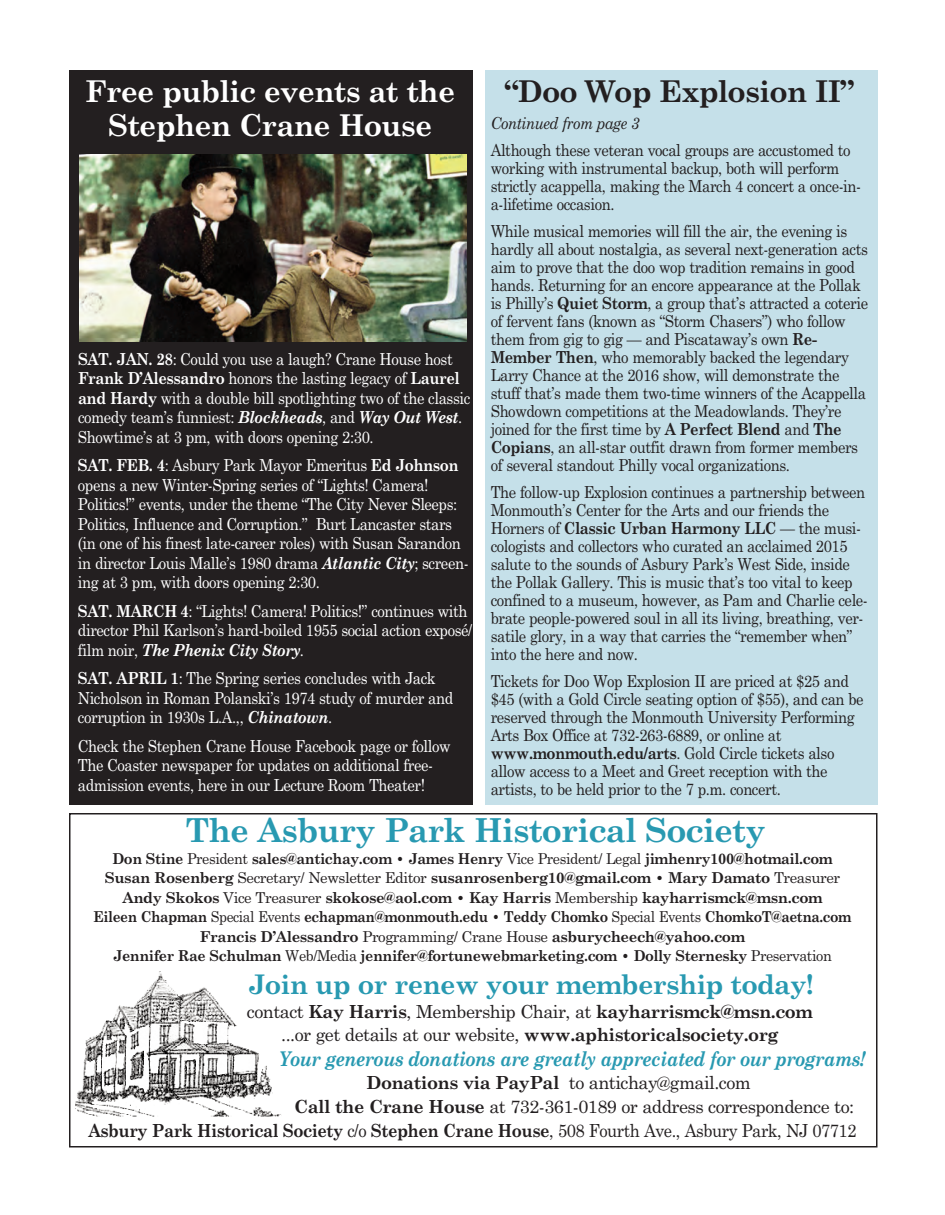
<style>
.page{position:relative;width:945px;height:1215px;background:#fff}
.page>*{position:absolute;margin:0;border:0;box-sizing:border-box;transform-origin:0 0}
.t1{font:700 33px "Century Schoolbook";letter-spacing:-.03em;color:#2899b1}
.t2{font:700 30px/34.5px "Century Schoolbook";letter-spacing:-.03em;color:#fff;text-align:center}
.t3{font:700 30px "Century Schoolbook";letter-spacing:-.03em;color:#231f20}
.t4{font:700 27px "Century Schoolbook";letter-spacing:-.03em;color:#2899b1}
.t5{font:italic 700 20.25px "Century Schoolbook";letter-spacing:-.03em;color:#2899b1;scale:.88 1}
.t6{font:700 18px/22.5px "Century Schoolbook";letter-spacing:-.03em;color:#231f20;text-align:center}
.t7{font:18px "Century Schoolbook";letter-spacing:-.03em;color:#231f20}
.t8{font:700 18px "Century Schoolbook";letter-spacing:-.03em;color:#231f20;scale:.92 1}
.t9{font:16.5px/18px "Century Schoolbook";letter-spacing:-.03em;color:#231f20;scale:.9 1}
.t10{font:16.5px/19.5px "Century Schoolbook";letter-spacing:-.03em;color:#fff;scale:.9 1}
.t11{font:italic 16.5px "Century Schoolbook";letter-spacing:-.03em;color:#231f20;scale:.9 1}
.t12{font:700 15px/19.5px "Century Schoolbook";letter-spacing:-.03em;color:#231f20;text-align:center;scale:.96 1}
.s1{font-weight:700}
.s2{font-weight:700;font-style:italic}
.s3{font-weight:400}
</style>
<div class="page">
<div style="left:69px;top:813px;width:809px;height:335px;border:2px solid #231f20"></div>
<img style="left:75px;top:971px;width:206px;height:146px">
<div style="left:70px;top:70px;width:403px;height:735px;background:#231f20"></div>
<img style="left:79px;top:154px;width:388px;height:188px">
<div style="left:485px;top:70px;width:393px;height:735px;background:#c5e0e9"></div>
<h2 class="t2" style="left:85px;top:74px;width:372px">Free public events at the<br>Stephen Crane House</h2>
<p class="t10" style="left:78px;top:349px;width:437px"><span class="s1">SAT. JAN. 28</span>: Could you use a laugh? Crane House host <span class="s1">Frank D’Alessandro</span> honors the lasting legacy of <span class="s1">Laurel and Hardy</span> with a double bill spotlighting two of the classic comedy team’s funniest: <span class="s2">Blockheads</span>, and <span class="s2">Way Out West</span>.<br>Showtime’s at 3 pm, with doors opening 2:30.</p>
<p class="t10" style="left:78px;top:456px;width:436px"><span class="s1">SAT. FEB. 4</span>: Asbury Park Mayor Emeritus <span class="s1">Ed Johnson </span>opens a new Winter-Spring series of “Lights! Camera!<br>Politics!” events, under the theme “The City Never Sleeps:<br>Politics, Influence and Corruption.” Burt Lancaster stars (in one of his finest late-career roles) with Susan Sarandon in director Louis Malle’s 1980 drama <span class="s2">Atlantic City</span>; screen&shy;ing at 3 pm, with doors opening 2:30.</p>
<p class="t10" style="left:78px;top:601px;width:440px"><span class="s1">SAT. MARCH 4</span>: “Lights! Camera! Politics!” continues with director Phil Karlson’s hard-boiled 1955 social action exposé/ film noir, <span class="s2">The Phenix City Story</span>.</p>
<p class="t10" style="left:78px;top:669px;width:418px"><span class="s1">SAT. APRIL 1</span>: The Spring series concludes with Jack<br>Nicholson in Roman Polanski’s 1974 study of murder and corruption in 1930s L.A.,, <span class="s2">Chinatown</span>.</p>
<p class="t10" style="left:78px;top:736px;width:416px">Check the Stephen Crane House Facebook page or follow<br>The Coaster newspaper for updates on additional free&shy;admission events, here in our Lecture Room Theater!</p>
<h2 class="t3" style="left:504px;top:74px;width:352px">“Doo Wop Explosion II”</h2>
<p class="t11" style="left:491px;top:113px;width:167px">Continued from page 3</p>
<p class="t9" style="left:491px;top:141px;width:413px">Although these veteran vocal groups are accustomed to working with instrumental backup, both will perform strictly acappella, making the March 4 concert a once-in&shy;a-lifetime occasion.</p>
<p class="t9" style="left:491px;top:222px;width:421px">While musical memories will fill the air, the evening is hardly all about nostalgia, as several next-generation acts aim to prove that the doo wop tradition remains in good hands. Returning for an encore appearance at the Pollak is Philly’s <span class="s1">Quiet Storm</span>, a group that’s attracted a coterie of fervent fans (known as “Storm Chasers”) who follow them from gig to gig — and Piscataway’s own <span class="s1">Re-Member Then</span>, who memorably backed the legendary Larry Chance at the 2016 show, will demonstrate the stuff that’s made them two-time winners of the Acappella Showdown competitions at the Meadowlands. They’re joined for the first time by <span class="s1">A Perfect Blend</span> and <span class="s1">The Copians</span>, an all-star outfit drawn from former members of several standout Philly vocal organizations.</p>
<p class="t9" style="left:491px;top:483px;width:421px">The follow-up Explosion continues a partnership between Monmouth’s Center for the Arts and our friends the Horners of <span class="s1">Classic Urban Harmony LLC</span> — the musi&shy;cologists and collectors who curated an acclaimed 2015 salute to the sounds of Asbury Park’s West Side, inside the Pollak Gallery. This is music that’s too vital to keep confined to a museum, however, as Pam and Charlie cele&shy;brate people-powered soul in all its living, breathing, ver&shy;satile glory, in a way that carries the “remember when” into the here and now.</p>
<p class="t9" style="left:491px;top:672px;width:416px">Tickets for Doo Wop Explosion II are priced at $25 and $45 (with a Gold Circle seating option of $55), and can be reserved through the Monmouth University Performing Arts Box Office at 732-263-6889, or online at <span class="s1">www.monmouth.edu/arts</span>. Gold Circle tickets also allow access to a Meet and Greet reception with the artists, to be held prior to the 7 p.m. concert.</p>
<h1 class="t1" style="left:186px;top:812px;width:581px">The Asbury Park Historical Society</h1>
<p class="t12" style="left:93px;top:849px;width:791px">Don Stine <span class="s3">President</span> sales@antichay.com • James Henry <span class="s3">Vice President/ Legal</span> jimhenry100@hotmail.com Susan Rosenberg <span class="s3">Secretary/ Newsletter Editor</span> susanrosenberg10@gmail.com • Mary Damato <span class="s3">Treasurer </span>Andy Skokos <span class="s3">Vice Treasurer</span> skokose@aol.com • Kay Harris <span class="s3">Membership</span> kayharrismck@msn.com<br>Eileen Chapman <span class="s3">Special Events</span> echapman@monmouth.edu • Teddy Chomko <span class="s3">Special Events</span> ChomkoT@aetna.com Francis D’Alessandro <span class="s3">Programming/ Crane House</span> asburycheech@yahoo.com<br>Jennifer Rae Schulman <span class="s3">Web/Media</span> jennifer@fortunewebmarketing.com • Dolly Sternesky <span class="s3">Preservation</span></p>
<h3 class="t4" style="left:248px;top:969px;width:567px">Join up or renew your membership today!</h3>
<p class="t6" style="left:247px;top:1001px;width:567px"><span class="s3">contact</span> Kay Harris<span class="s3">, Membership Chair, at</span> kayharrismck@msn.com <span class="s3">...or get details at our website,</span> www.aphistoricalsociety.org</p>
<p class="t5" style="left:278px;top:1047px;width:669px">Your generous donations are greatly appreciated for our programs!</p>
<p class="t7" style="left:367px;top:1072px;width:386px"><span class="s1">Donations via PayPal</span> to antichay@gmail.com</p>
<p class="t7" style="left:294px;top:1096px;width:561px"><span class="s1">Call the Crane House</span> at 732-361-0189 or address correspondence to:</p>
<p class="t8" style="left:88px;top:1120px;width:837px">Asbury Park Historical Society <span class="s3">c/o</span> Stephen Crane House<span class="s3">, 508 Fourth Ave., Asbury Park, NJ 07712</span></p>
</div>
